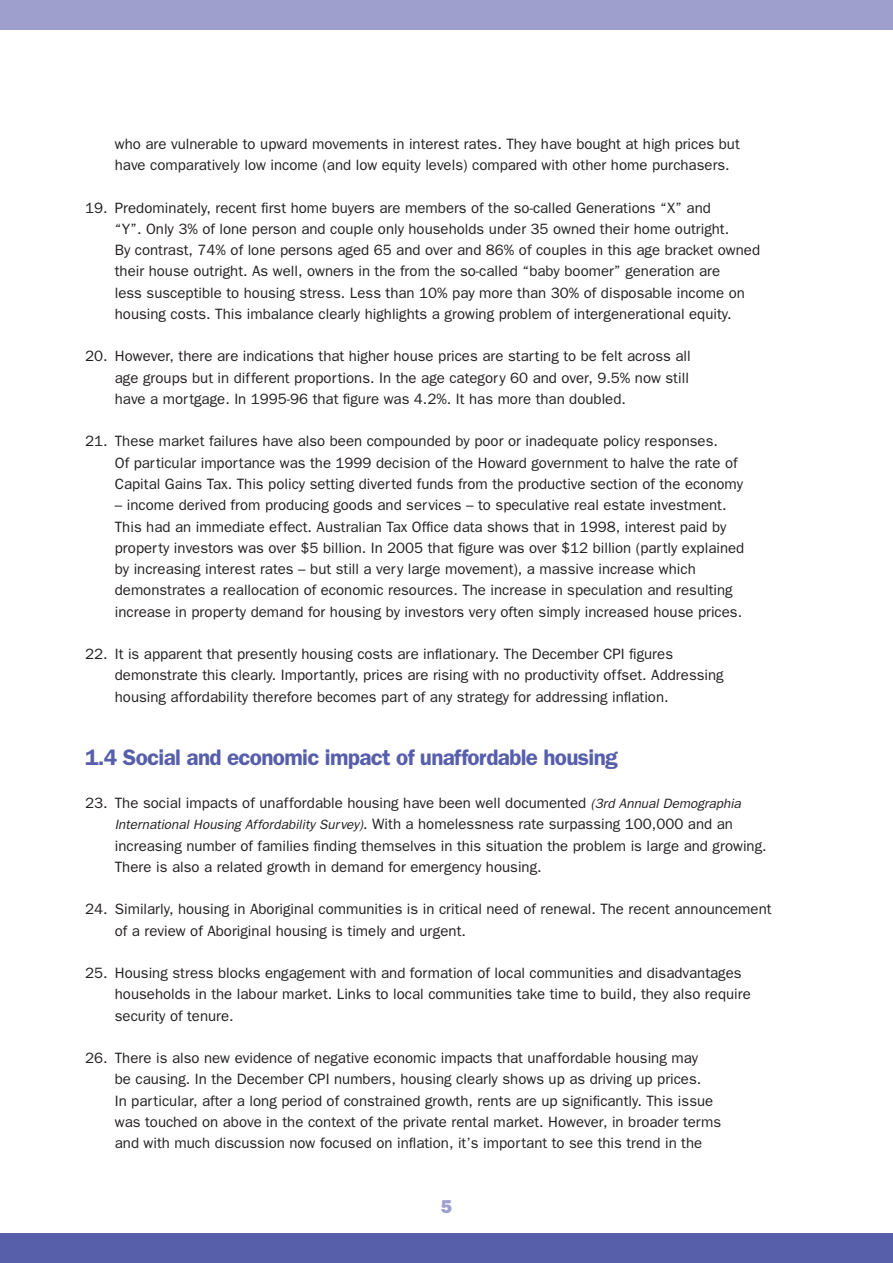
<style>
.page{position:relative;width:893px;height:1263px;background:#fff}
.page>*{position:absolute;margin:0;border:0;box-sizing:border-box;transform-origin:0 0}
.t1{font:600 22.5px "Franklin Gothic";letter-spacing:-.03em;color:#575fab}
.t2{font:800 18.75px "Franklin Gothic";color:#9f9fce}
.t3{font:15px/21.3px "Franklin Gothic";color:#231f20}
.s1{font-style:italic;font-size:13.5px}
</style>
<div class="page">
<div style="left:0;top:1233px;width:893px;height:30px;background:#575fab"></div>
<div style="left:0;top:0;width:893px;height:30px;background:#9f9fce"></div>
<p class="t3" style="left:115px;top:133px;width:626px">who are vulnerable to upward movements in interest rates. They have bought at high prices but have comparatively low income (and low equity levels) compared with other home purchasers.</p>
<p class="t3" style="left:115px;top:197px;width:647px;text-indent:-30px">19. Predominately, recent first home buyers are members of the so-called Generations “X” and<br>“Y”. Only 3% of lone person and couple only households under 35 owned their home outright.<br>By contrast, 74% of lone persons aged 65 and over and 86% of couples in this age bracket owned their house outright. As well, owners in the from the so-called “baby boomer” generation are<br>less susceptible to housing stress. Less than 10% pay more than 30% of disposable income on housing costs. This imbalance clearly highlights a growing problem of intergenerational equity.</p>
<p class="t3" style="left:115px;top:346px;width:577px;text-indent:-30px">20. However, there are indications that higher house prices are starting to be felt across all age groups but in different proportions. In the age category 60 and over, 9.5% now still have a mortgage. In 1995-96 that figure was 4.2%. It has more than doubled.</p>
<p class="t3" style="left:115px;top:431px;width:630px;text-indent:-30px">21. These market failures have also been compounded by poor or inadequate policy responses.<br>Of particular importance was the 1999 decision of the Howard government to halve the rate of<br>Capital Gains Tax. This policy setting diverted funds from the productive section of the economy</p>
<p class="t3" style="left:115px;top:495px;width:631px">– income derived from producing goods and services – to speculative real estate investment.<br>This had an immediate effect. Australian Tax Office data shows that in 1998, interest paid by property investors was over $5 billion. In 2005 that figure was over $12 billion (partly explained by increasing interest rates – but still a very large movement), a massive increase which demonstrates a reallocation of economic resources. The increase in speculation and resulting increase in property demand for housing by investors very often simply increased house prices.</p>
<p class="t3" style="left:115px;top:643px;width:610px;text-indent:-30px">22. It is apparent that presently housing costs are inflationary. The December CPI figures demonstrate this clearly. Importantly, prices are rising with no productivity offset. Addressing housing affordability therefore becomes part of any strategy for addressing inflation.</p>
<h1 class="t1" style="left:85px;top:744px;width:534px">1.4 Social and economic impact of unaffordable housing</h1>
<p class="t3" style="left:115px;top:792px;width:653px;text-indent:-30px">23. The social impacts of unaffordable housing have been well documented <span class="s1">(3rd Annual Demographia International Housing Affordability Survey)</span>. With a homelessness rate surpassing 100,000 and an increasing number of families finding themselves in this situation the problem is large and growing.<br>There is also a related growth in demand for emergency housing.</p>
<p class="t3" style="left:115px;top:899px;width:658px;text-indent:-30px">24. Similarly, housing in Aboriginal communities is in critical need of renewal. The recent announcement of a review of Aboriginal housing is timely and urgent.</p>
<p class="t3" style="left:115px;top:962px;width:638px;text-indent:-30px">25. Housing stress blocks engagement with and formation of local communities and disadvantages households in the labour market. Links to local communities take time to build, they also require security of tenure.</p>
<p class="t3" style="left:115px;top:1047px;width:608px;text-indent:-30px">26. There is also new evidence of negative economic impacts that unaffordable housing may<br>be causing. In the December CPI numbers, housing clearly shows up as driving up prices.<br>In particular, after a long period of constrained growth, rents are up significantly. This issue was touched on above in the context of the private rental market. However, in broader terms and with much discussion now focused on inflation, it’s important to see this trend in the</p>
<p class="t2" style="left:441px;top:1195px;width:13px">5</p>
</div>
